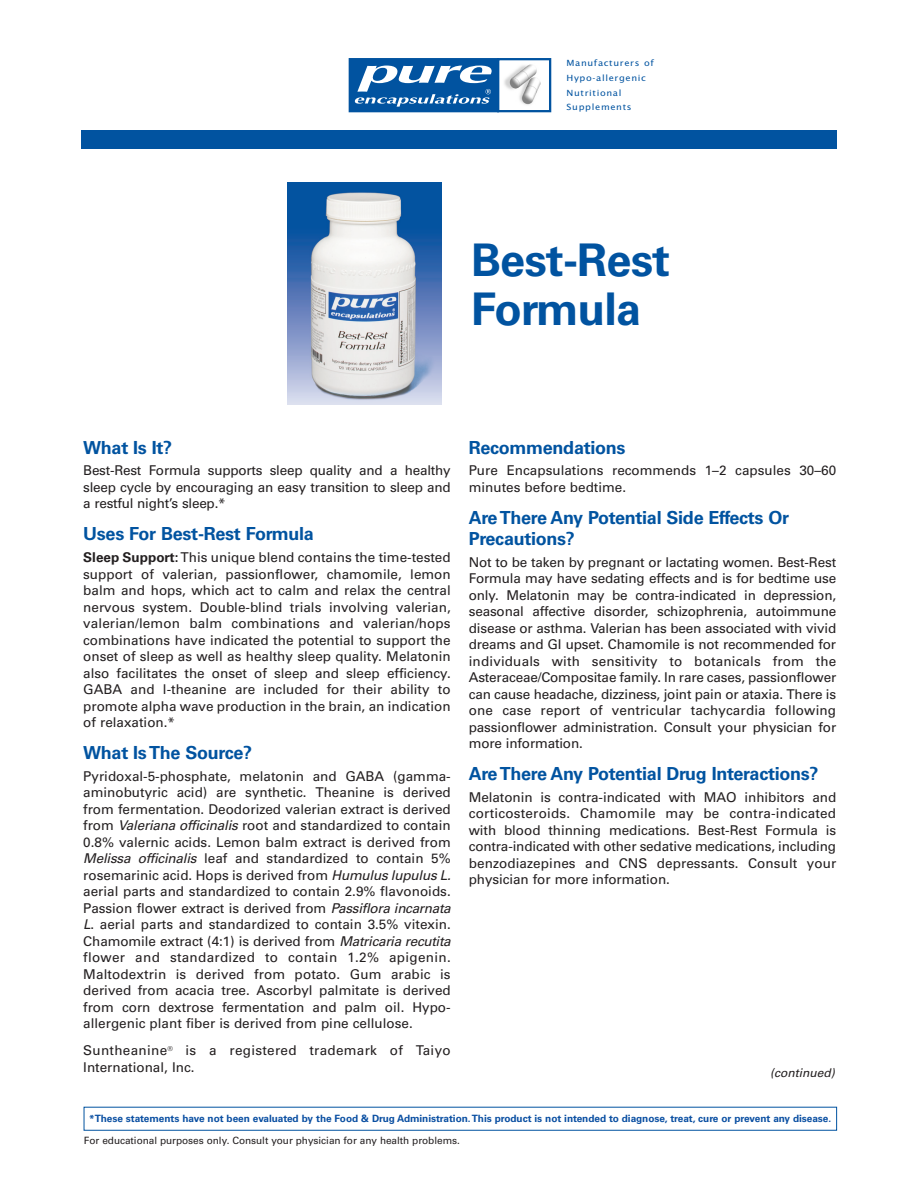
<style>
.page{position:relative;width:918px;height:1188px;background:#fff}
.page>*{position:absolute;margin:0;border:0;box-sizing:border-box;transform-origin:0 0}
.t1{font:700 45px/49.5px "Univers";letter-spacing:-.015em;color:#0153a0}
.t2{font:700 18px/21px "Univers";letter-spacing:-.015em;color:#0153a0}
.t3{font:13.5px/16.5px "Univers";color:#231f20;text-align:justify}
.t4{font:13.5px/16.5px "Univers";letter-spacing:.02em;color:#231f20}
.t5{font:italic 12px "Univers";color:#231f20}
.t6{font:700 10.05px "Univers";letter-spacing:-.005em;color:#0a4fa2}
.t7{font:10.05px "Univers";letter-spacing:-.005em;color:#231f20}
.t8{font:9.3px/14.9px "Lucida Sans EF";letter-spacing:.065em;color:#0153a0;scale:1.1 1}
.s1{font-weight:700}
.s2{font-style:italic}
</style>
<div class="page">
<div style="left:81px;top:130px;width:756px;height:18px;background:#0153a0"></div>
<img style="left:288px;top:182px;width:154px;height:223px">
<div style="left:349px;top:58px;width:150px;height:54px;background:#0153a0"></div>
<svg style="left:354px;top:66px;width:138px;height:41px"></svg>
<div style="left:497px;top:58px;width:54px;height:54px;background:#fff;border:2px solid #0153a0"></div>
<img style="left:504px;top:64px;width:37px;height:41px">
<div style="left:84px;top:1107px;width:753px;height:24px;border:1px solid #0153a0"></div>
<p class="t8" style="left:567px;top:56px;width:81px">Manufacturers of<br>Hypo-allergenic<br>Nutritional<br>Supplements</p>
<h1 class="t1" style="left:471px;top:239px;width:201px">Best-Rest<br>Formula</h1>
<h2 class="t2" style="left:83px;top:438px;width:91px">What Is It?</h2>
<p class="t3" style="left:83px;top:464px;width:369px">Best-Rest Formula supports sleep quality and a healthy sleep cycle by encouraging an easy transition to sleep and a restful night’s sleep.*</p>
<h2 class="t2" style="left:83px;top:525px;width:232px">Uses For Best-Rest Formula</h2>
<p class="t3" style="left:83px;top:550px;width:369px"><span class="s1">Sleep Support:</span>This unique blend contains the time-tested support of valerian, passionflower, chamomile, lemon balm and hops, which act to calm and relax the central nervous system. Double-blind trials involving valerian, valerian/lemon balm combinations and valerian/hops combinations have indicated the potential to support the onset of sleep as well as healthy sleep quality. Melatonin also facilitates the onset of sleep and sleep efficiency.<br>GABA and l-theanine are included for their ability to promote alpha wave production in the brain, an indication of relaxation.*</p>
<h2 class="t2" style="left:83px;top:744px;width:171px">What Is The Source?</h2>
<p class="t3" style="left:83px;top:769px;width:369px">Pyridoxal-5-phosphate, melatonin and GABA (gamma&shy;aminobutyric acid) are synthetic. Theanine is derived from fermentation. Deodorized valerian extract is derived from <span class="s2">Valeriana officinalis</span> root and standardized to contain 0.8% valernic acids. Lemon balm extract is derived from <span class="s2">Melissa officinalis</span> leaf and standardized to contain 5% rosemarinic acid. Hops is derived from <span class="s2">Humulus lupulus L. </span>aerial parts and standardized to contain 2.9% flavonoids.<br>Passion flower extract is derived from <span class="s2">Passiflora incarnata L</span>. aerial parts and standardized to contain 3.5% vitexin.<br>Chamomile extract (4:1) is derived from <span class="s2">Matricaria recutita </span>flower and standardized to contain 1.2% apigenin.<br>Maltodextrin is derived from potato. Gum arabic is derived from acacia tree. Ascorbyl palmitate is derived from corn dextrose fermentation and palm oil. Hypo&shy;allergenic plant fiber is derived from pine cellulose.</p>
<p class="t4" style="left:83px;top:1044px;width:369px">Suntheanine<sup>®</sup> is a registered trademark of Taiyo<br>International, Inc.</p>
<h2 class="t2" style="left:469px;top:438px;width:158px">Recommendations</h2>
<p class="t3" style="left:469px;top:464px;width:369px">Pure Encapsulations recommends 1–2 capsules 30–60 minutes before bedtime.</p>
<h2 class="t2" style="left:469px;top:508px;width:322px">Are There Any Potential Side Effects Or<br>Precautions?</h2>
<p class="t3" style="left:469px;top:555px;width:369px">Not to be taken by pregnant or lactating women. Best-Rest Formula may have sedating effects and is for bedtime use only. Melatonin may be contra-indicated in depression, seasonal affective disorder, schizophrenia, autoimmune disease or asthma. Valerian has been associated with vivid dreams and GI upset. Chamomile is not recommended for individuals with sensitivity to botanicals from the Asteraceae/Compositae family. In rare cases, passionflower can cause headache, dizziness, joint pain or ataxia. There is one case report of ventricular tachycardia following passionflower administration. Consult your physician for more information.</p>
<h2 class="t2" style="left:469px;top:765px;width:351px">Are There Any Potential Drug Interactions?</h2>
<p class="t3" style="left:469px;top:790px;width:369px">Melatonin is contra-indicated with MAO inhibitors and corticosteroids. Chamomile may be contra-indicated with blood thinning medications. Best-Rest Formula is contra-indicated with other sedative medications, including benzodiazepines and CNS depressants. Consult your physician for more information.</p>
<p class="t5" style="left:770px;top:1069px;width:66px">(continued)</p>
<p class="t6" style="left:89px;top:1115px;width:744px">*These statements have not been evaluated by the Food &amp; Drug Administration.This product is not intended to diagnose, treat, cure or prevent any disease.</p>
<p class="t7" style="left:84px;top:1137px;width:377px">For educational purposes only. Consult your physician for any health problems.</p>
</div>
